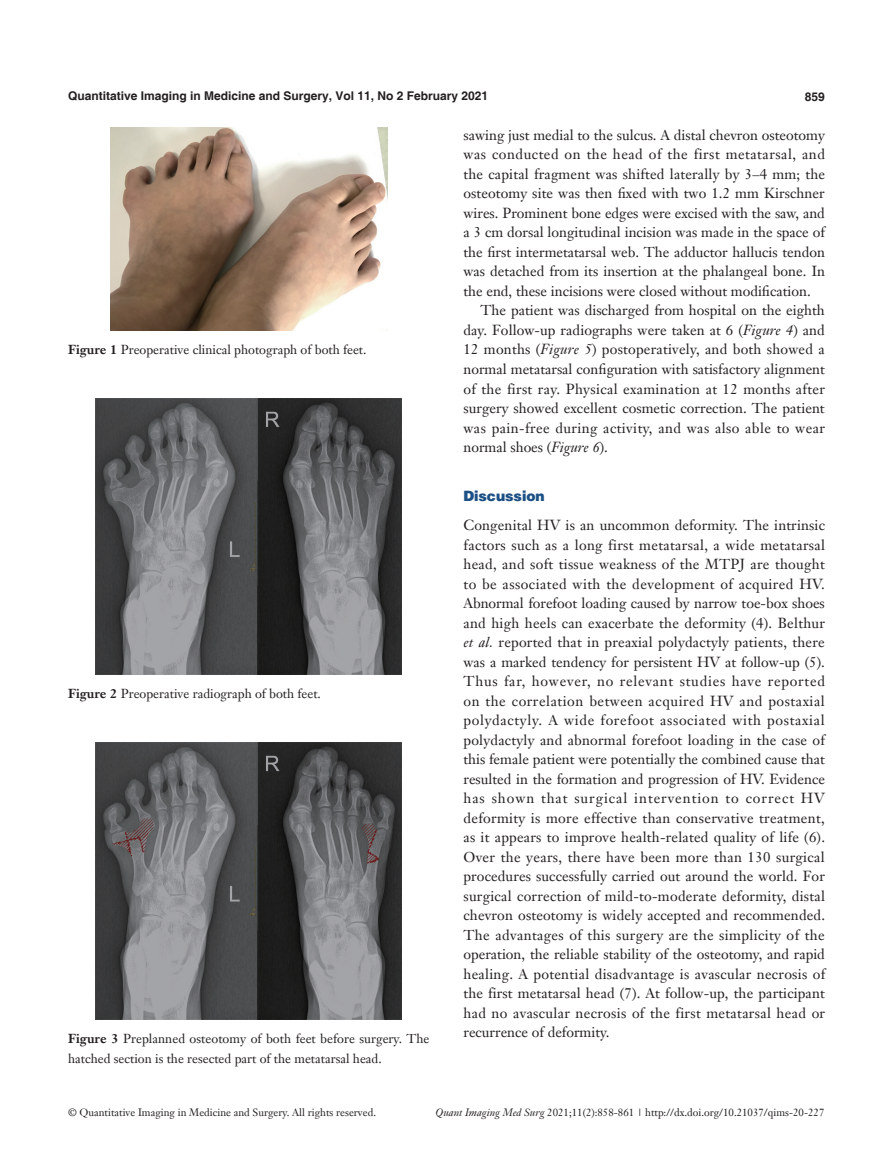
<style>
.page{position:relative;width:893px;height:1170px;background:#fff}
.page>*{position:absolute;margin:0;border:0;box-sizing:border-box;transform-origin:0 0}
.t1{font:14.25px/19.5px "Janson Text LT";color:#231f20;text-align:justify}
.t2{font:900 14.25px "Helvetica";color:#1c5085}
.t3{font:12.75px/19.5px "Janson Text LT";color:#231f20}
.t4{font:700 12px "Helvetica";color:#231f20}
.t5{font:10.5px "Janson Text LT";color:#231f20}
.s1{font-weight:700}
.s2{font-style:italic}
</style>
<div class="page">
<img style="left:111px;top:128px;width:276px;height:202px">
<img style="left:96px;top:398px;width:306px;height:276px">
<img style="left:96px;top:742px;width:306px;height:277px">
<p class="t4" style="left:68px;top:88px;width:422px">Quantitative Imaging in Medicine and Surgery, Vol 11, No 2 February 2021</p>
<p class="t4" style="left:805px;top:89px;width:22px">859</p>
<p class="t3" style="left:68px;top:339px;width:300px"><span class="s1">Figure 1</span> Preoperative clinical photograph of both feet.</p>
<p class="t3" style="left:68px;top:684px;width:254px"><span class="s1">Figure 2</span> Preoperative radiograph of both feet.</p>
<p class="t3" style="left:68px;top:1028px;width:363px"><span class="s1">Figure 3</span> Preplanned osteotomy of both feet before surgery. The hatched section is the resected part of the metatarsal head.</p>
<p class="t1" style="left:463px;top:125px;width:363px">sawing just medial to the sulcus. A distal chevron osteotomy was conducted on the head of the first metatarsal, and the capital fragment was shifted laterally by 3–4 mm; the osteotomy site was then fixed with two 1.2 mm Kirschner wires. Prominent bone edges were excised with the saw, and a 3 cm dorsal longitudinal incision was made in the space of the first intermetatarsal web. The adductor hallucis tendon was detached from its insertion at the phalangeal bone. In the end, these incisions were closed without modification.</p>
<p class="t1" style="left:463px;top:300px;width:363px;text-indent:17px">The patient was discharged from hospital on the eighth day. Follow-up radiographs were taken at 6 (<span class="s2">Figure 4</span>) and 12 months (<span class="s2">Figure 5</span>) postoperatively, and both showed a normal metatarsal configuration with satisfactory alignment of the first ray. Physical examination at 12 months after surgery showed excellent cosmetic correction. The patient was pain-free during activity, and was also able to wear normal shoes (<span class="s2">Figure 6</span>).</p>
<p class="t2" style="left:463px;top:486px;width:83px">Discussion</p>
<p class="t1" style="left:463px;top:515px;width:363px">Congenital HV is an uncommon deformity. The intrinsic factors such as a long first metatarsal, a wide metatarsal head, and soft tissue weakness of the MTPJ are thought to be associated with the development of acquired HV.<br>Abnormal forefoot loading caused by narrow toe-box shoes and high heels can exacerbate the deformity (4). Belthur <span class="s2">et al.</span> reported that in preaxial polydactyly patients, there was a marked tendency for persistent HV at follow-up (5).<br>Thus far, however, no relevant studies have reported on the correlation between acquired HV and postaxial polydactyly. A wide forefoot associated with postaxial polydactyly and abnormal forefoot loading in the case of this female patient were potentially the combined cause that resulted in the formation and progression of HV. Evidence has shown that surgical intervention to correct HV deformity is more effective than conservative treatment, as it appears to improve health-related quality of life (6).<br>Over the years, there have been more than 130 surgical procedures successfully carried out around the world. For surgical correction of mild-to-moderate deformity, distal chevron osteotomy is widely accepted and recommended.<br>The advantages of this surgery are the simplicity of the operation, the reliable stability of the osteotomy, and rapid healing. A potential disadvantage is avascular necrosis of the first metatarsal head (7). At follow-up, the participant had no avascular necrosis of the first metatarsal head or recurrence of deformity.</p>
<p class="t5" style="left:68px;top:1105px;width:310px">© Quantitative Imaging in Medicine and Surgery. All rights reserved.</p>
<p class="t5" style="left:436px;top:1105px;width:390px"><span class="s2">Quant Imaging Med Surg</span> 2021;11(2):858-861 | http://dx.doi.org/10.21037/qims-20-227</p>
</div>
